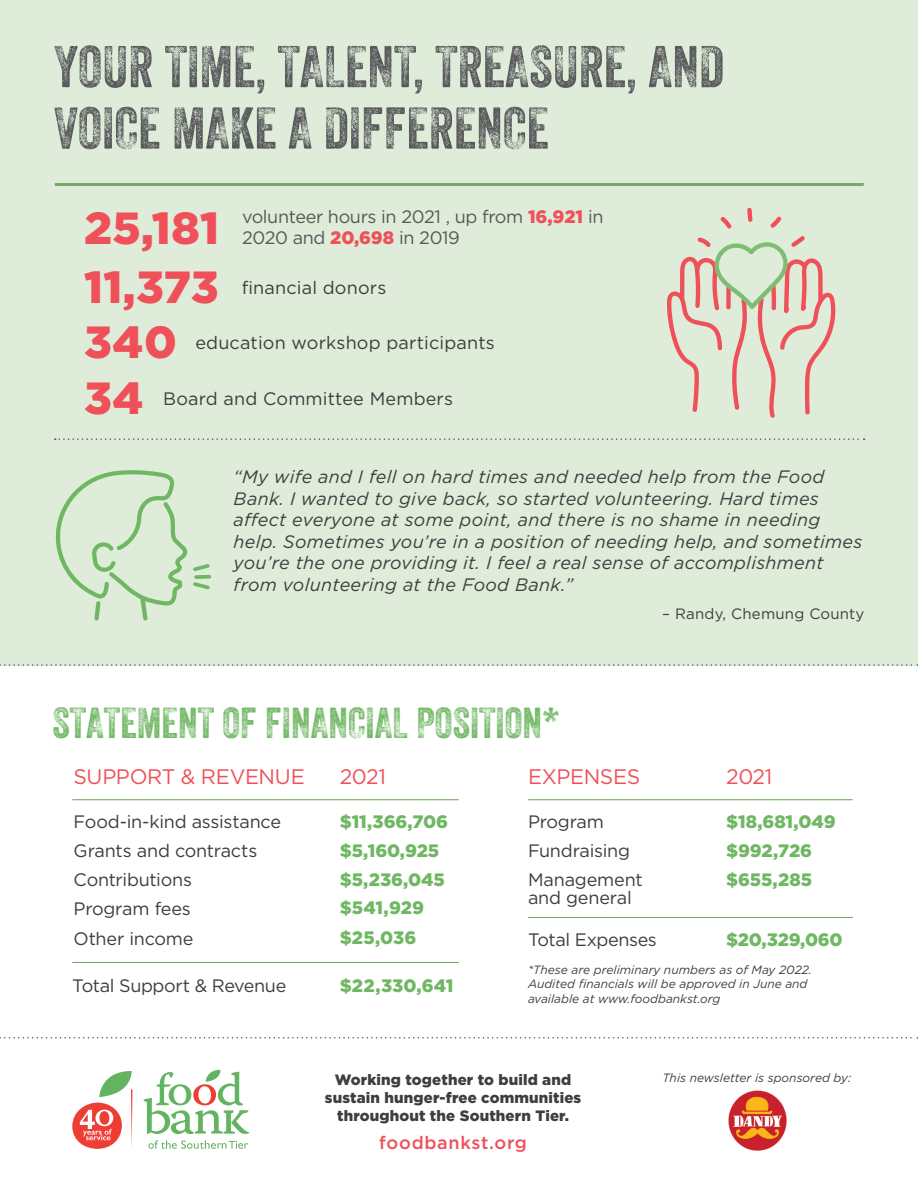
<style>
.page{position:relative;width:918px;height:1188px;background:#fff}
.page>*{position:absolute;margin:0;border:0;box-sizing:border-box;transform-origin:0 0}
.t1{font:57px/61.5px "Veneer W01 Three";color:#57585a}
.t2{font:900 45px "Gotham";letter-spacing:.01em;color:#ef5059}
.t3{font:42px "Veneer W01 Three";color:#70b764}
.t4{font:21px "Gotham";letter-spacing:-.015em;color:#ef5059}
.t5{font:italic 18px/21.6px "Gotham";letter-spacing:.015em;color:#3e3e3f}
.t6{font:18px/18px "Gotham";letter-spacing:-.01em;color:#3e3e3f}
.t7{font:900 18px "Gotham";letter-spacing:-.005em;color:#70b764}
.t8{font:18px "Gotham";letter-spacing:.01em;color:#3e3e3f}
.t9{font:18px/21.6px "Gotham";letter-spacing:-.02em;color:#57585a}
.t10{font:500 18px "Gotham";letter-spacing:.04em;color:#ef5059}
.t11{font:900 15px/18px "Gotham";letter-spacing:.01em;color:#3e3e3f;text-align:center}
.t12{font:15px "Gotham";letter-spacing:.015em;color:#3e3e3f}
.t13{font:italic 12px/14.4px "Gotham";color:#3e3e3f}
.s1{font-weight:900;color:#ef5059}
</style>
<div class="page">
<div style="left:0;top:0;width:918px;height:665px;background:#deecd9"></div>
<hr style="left:917px;top:367px;width:1px;height:821px;background:#deecd9">
<svg style="left:0;top:664px;width:918px;height:2px"></svg>
<svg style="left:55px;top:438px;width:810px;height:2px"></svg>
<svg style="left:771px;top:217px;width:10px;height:11px"></svg>
<svg style="left:747px;top:208px;width:6px;height:14px"></svg>
<svg style="left:720px;top:217px;width:12px;height:12px"></svg>
<svg style="left:667px;top:236px;width:168px;height:182px"></svg>
<hr style="left:55px;top:183px;width:809px;height:3px;background:#79a96c">
<svg style="left:55px;top:470px;width:156px;height:151px"></svg>
<hr style="left:72px;top:962px;width:387px;height:1px;background:#79a96c">
<hr style="left:72px;top:799px;width:387px;height:1px;background:#79a96c">
<hr style="left:528px;top:799px;width:325px;height:1px;background:#79a96c">
<hr style="left:528px;top:917px;width:325px;height:1px;background:#79a96c">
<svg style="left:0;top:1037px;width:918px;height:2px"></svg>
<img style="left:728px;top:1090px;width:59px;height:61px">
<div style="left:72px;top:1103px;width:50px;height:46px;background:#ee3e34;border-radius:50%"></div>
<svg style="left:143px;top:1070px;width:106px;height:79px"></svg>
<svg style="left:80px;top:1071px;width:53px;height:78px"></svg>
<p class="t1" style="left:54px;top:36px;width:672px">YOUR TIME, TALENT, TREASURE, AND<br>VOICE MAKE A DIFFERENCE</p>
<p class="t2" style="left:84px;top:197px;width:137px">25,181</p>
<p class="t2" style="left:84px;top:256px;width:136px">11,373</p>
<p class="t9" style="left:242px;top:205px;width:363px">volunteer hours in 2021 , up from <span class="s1">16,921</span> in<br>2020 and <span class="s1">20,698</span> in 2019</p>
<p class="t8" style="left:242px;top:276px;width:146px">financial donors</p>
<p class="t2" style="left:84px;top:311px;width:94px">340</p>
<p class="t8" style="left:195px;top:331px;width:301px">education workshop participants</p>
<p class="t2" style="left:84px;top:367px;width:61px">34</p>
<p class="t8" style="left:163px;top:387px;width:291px">Board and Committee Members</p>
<p class="t5" style="left:234px;top:465px;width:630px">“My wife and I fell on hard times and needed help from the Food Bank. I wanted to give back, so started volunteering. Hard times affect everyone at some point, and there is no shame in needing help. Sometimes you’re in a position of needing help, and sometimes you’re the one providing it. I feel a real sense of accomplishment from volunteering at the Food Bank.”</p>
<p class="t12" style="left:662px;top:604px;width:204px">– Randy, Chemung County</p>
<p class="t3" style="left:52px;top:697px;width:509px">STATEMENT OF FINANCIAL POSITION*</p>
<p class="t4" style="left:74px;top:763px;width:233px">SUPPORT &amp; REVENUE</p>
<p class="t4" style="left:528px;top:763px;width:114px">EXPENSES</p>
<p class="t6" style="left:74px;top:812px;width:209px">Food-in-kind assistance</p>
<p class="t7" style="left:340px;top:809px;width:110px">$11,366,706</p>
<p class="t6" style="left:528px;top:812px;width:78px">Program</p>
<p class="t7" style="left:726px;top:809px;width:111px">$18,681,049</p>
<p class="t7" style="left:340px;top:838px;width:101px">$5,160,925</p>
<p class="t7" style="left:726px;top:838px;width:87px">$992,726</p>
<p class="t7" style="left:340px;top:867px;width:107px">$5,236,045</p>
<p class="t7" style="left:726px;top:867px;width:87px">$655,285</p>
<p class="t7" style="left:340px;top:896px;width:86px">$541,929</p>
<p class="t7" style="left:340px;top:925px;width:78px">$25,036</p>
<p class="t7" style="left:726px;top:927px;width:118px">$20,329,060</p>
<p class="t7" style="left:340px;top:973px;width:115px">$22,330,641</p>
<p class="t4" style="left:340px;top:763px;width:48px">2021</p>
<p class="t4" style="left:726px;top:763px;width:48px">2021</p>
<p class="t6" style="left:74px;top:841px;width:185px">Grants and contracts</p>
<p class="t6" style="left:528px;top:841px;width:104px">Fundraising</p>
<p class="t6" style="left:74px;top:870px;width:120px">Contributions</p>
<p class="t6" style="left:528px;top:870px;width:116px">Management and general</p>
<p class="t6" style="left:74px;top:899px;width:119px">Program fees</p>
<p class="t6" style="left:74px;top:929px;width:122px">Other income</p>
<p class="t6" style="left:528px;top:930px;width:130px">Total Expenses</p>
<p class="t13" style="left:528px;top:962px;width:286px">*These are preliminary numbers as of May 2022.<br>Audited financials will be approved in June and available at www.foodbankst.org</p>
<p class="t6" style="left:72px;top:976px;width:216px">Total Support &amp; Revenue</p>
<p class="t11" style="left:325px;top:1070px;width:258px">Working together to build and sustain hunger-free communities throughout the Southern Tier.</p>
<p class="t10" style="left:379px;top:1131px;width:149px">foodbankst.org</p>
<p class="t13" style="left:662px;top:1071px;width:190px">This newsletter is sponsored by:</p>
</div>
